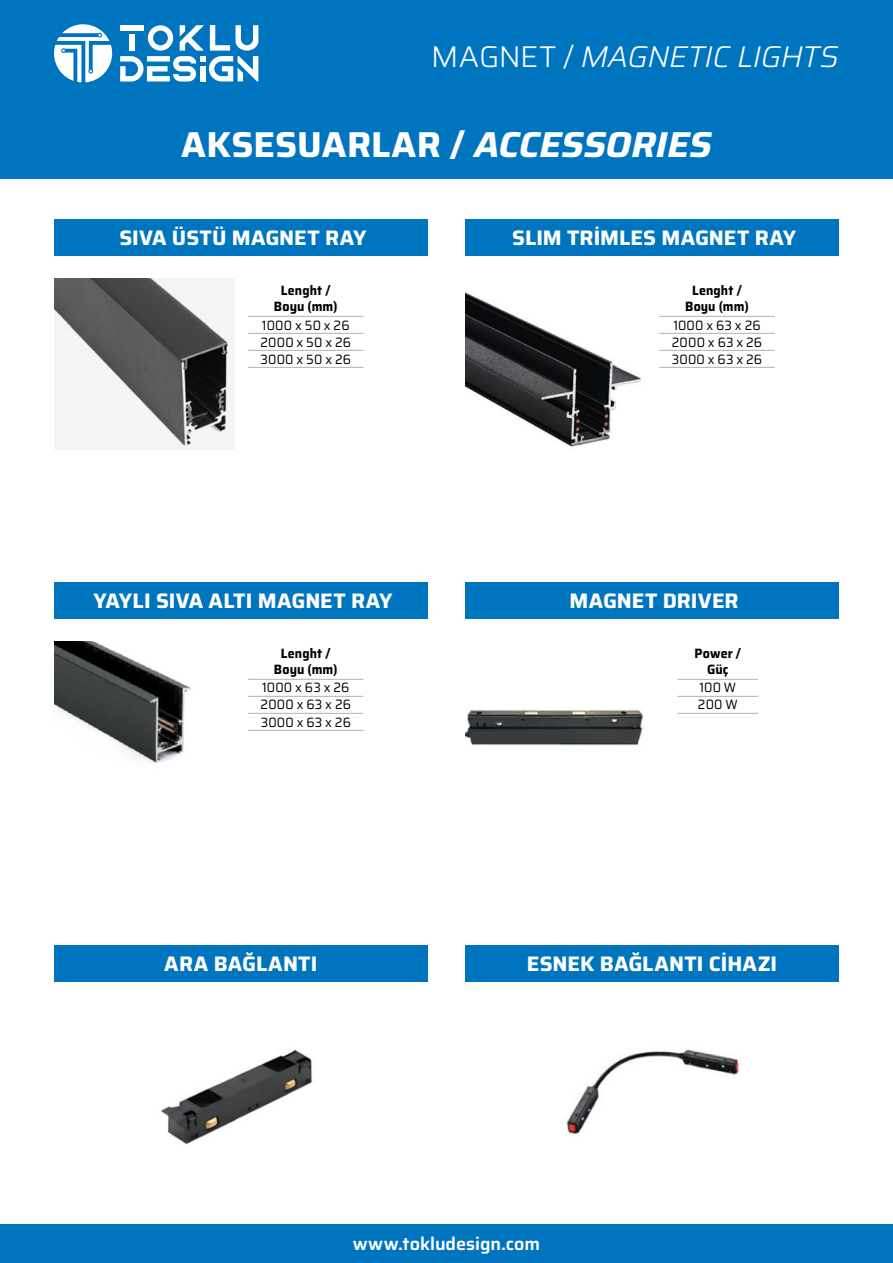
<style>
.page{position:relative;width:893px;height:1263px;background:#fff}
.page>*{position:absolute;margin:0;border:0;box-sizing:border-box;transform-origin:0 0}
.t1{font:700 36px "Saira";letter-spacing:.005em;color:#fff}
.t2{font:italic 300 30px "Saira";letter-spacing:-.015em;color:#fff}
.t3{font:700 21px "Saira";color:#fff}
.t4{font:600 18px "Saira";color:#fff}
.t5{font:13.5px "Saira";letter-spacing:.015em;color:#000;scale:.92 1}
.t6{font:700 13.5px/16.2px "Saira";letter-spacing:.005em;color:#000;text-align:center;scale:.92 1}
.s1{font-style:normal}
.s2{font-style:italic}
</style>
<div class="page">
<div style="left:0;top:1225px;width:893px;height:38px;background:#0075bf"></div>
<div style="left:0;top:0;width:893px;height:107px;background:#0075bf"></div>
<svg style="left:54px;top:24px;width:58px;height:58px"></svg>
<svg style="left:120px;top:25px;width:138px;height:56px"></svg>
<div style="left:200px;top:66px;width:5px;height:15px;background:#fff"></div>
<div style="left:0;top:107px;width:893px;height:72px;background:#0075bf"></div>
<div style="left:54px;top:219px;width:374px;height:37px;background:#0075bf"></div>
<div style="left:54px;top:582px;width:374px;height:37px;background:#0075bf"></div>
<div style="left:54px;top:945px;width:374px;height:37px;background:#0075bf"></div>
<div style="left:465px;top:219px;width:374px;height:37px;background:#0075bf"></div>
<div style="left:465px;top:582px;width:374px;height:37px;background:#0075bf"></div>
<div style="left:465px;top:945px;width:374px;height:37px;background:#0075bf"></div>
<img style="left:54px;top:278px;width:180px;height:172px">
<img style="left:465px;top:709px;width:179px;height:37px">
<hr style="left:248px;top:333px;width:115px;height:1px;background:#b3b2b2">
<hr style="left:248px;top:350px;width:115px;height:1px;background:#b3b2b2">
<hr style="left:248px;top:367px;width:115px;height:1px;background:#b3b2b2">
<hr style="left:248px;top:316px;width:115px;height:1px;background:#b3b2b2">
<hr style="left:248px;top:696px;width:115px;height:1px;background:#b3b2b2">
<hr style="left:248px;top:713px;width:115px;height:1px;background:#b3b2b2">
<hr style="left:248px;top:730px;width:115px;height:1px;background:#b3b2b2">
<hr style="left:248px;top:679px;width:115px;height:1px;background:#b3b2b2">
<hr style="left:659px;top:333px;width:116px;height:1px;background:#b3b2b2">
<hr style="left:659px;top:350px;width:116px;height:1px;background:#b3b2b2">
<hr style="left:659px;top:367px;width:116px;height:1px;background:#b3b2b2">
<hr style="left:659px;top:316px;width:116px;height:1px;background:#b3b2b2">
<hr style="left:677px;top:696px;width:81px;height:1px;background:#b3b2b2">
<hr style="left:677px;top:713px;width:81px;height:1px;background:#b3b2b2">
<hr style="left:677px;top:679px;width:81px;height:1px;background:#b3b2b2">
<img style="left:465px;top:292px;width:176px;height:155px">
<img style="left:566px;top:1049px;width:174px;height:86px">
<img style="left:54px;top:641px;width:138px;height:122px">
<img style="left:161px;top:1049px;width:151px;height:96px">
<p class="t2" style="left:431px;top:32px;width:409px"><span class="s1">MAGNET /</span> MAGNETIC LIGHTS</p>
<p class="t1" style="left:181px;top:115px;width:532px">AKSESUARLAR / <span class="s2">ACCESSORIES</span></p>
<p class="t3" style="left:119px;top:221px;width:248px">SIVA ÜSTÜ MAGNET RAY</p>
<p class="t3" style="left:512px;top:221px;width:285px">SLIM TRİMLES MAGNET RAY</p>
<p class="t6" style="left:274px;top:281px;width:71px">Lenght /<br>Boyu (mm)</p>
<p class="t5" style="left:262px;top:314px;width:97px">1000 x 50 x 26</p>
<p class="t5" style="left:260px;top:331px;width:100px">2000 x 50 x 26</p>
<p class="t5" style="left:260px;top:348px;width:100px">3000 x 50 x 26</p>
<p class="t6" style="left:685px;top:281px;width:71px">Lenght /<br>Boyu (mm)</p>
<p class="t5" style="left:673px;top:314px;width:96px">1000 x 63 x 26</p>
<p class="t5" style="left:672px;top:331px;width:100px">2000 x 63 x 26</p>
<p class="t5" style="left:672px;top:348px;width:100px">3000 x 63 x 26</p>
<p class="t3" style="left:93px;top:584px;width:301px">YAYLI SIVA ALTI MAGNET RAY</p>
<p class="t3" style="left:569px;top:584px;width:171px">MAGNET DRIVER</p>
<p class="t6" style="left:274px;top:644px;width:71px">Lenght /<br>Boyu (mm)</p>
<p class="t5" style="left:262px;top:677px;width:96px">1000 x 63 x 26</p>
<p class="t5" style="left:261px;top:694px;width:100px">2000 x 63 x 26</p>
<p class="t5" style="left:261px;top:711px;width:100px">3000 x 63 x 26</p>
<p class="t6" style="left:695px;top:644px;width:52px">Power /<br>Güç</p>
<p class="t5" style="left:699px;top:677px;width:41px">100 W</p>
<p class="t5" style="left:698px;top:694px;width:45px">200 W</p>
<p class="t3" style="left:164px;top:947px;width:155px">ARA BAĞLANTI</p>
<p class="t3" style="left:527px;top:947px;width:252px">ESNEK BAĞLANTI CİHAZI</p>
<p class="t4" style="left:353px;top:1229px;width:189px">www.tokludesign.com</p>
</div>
